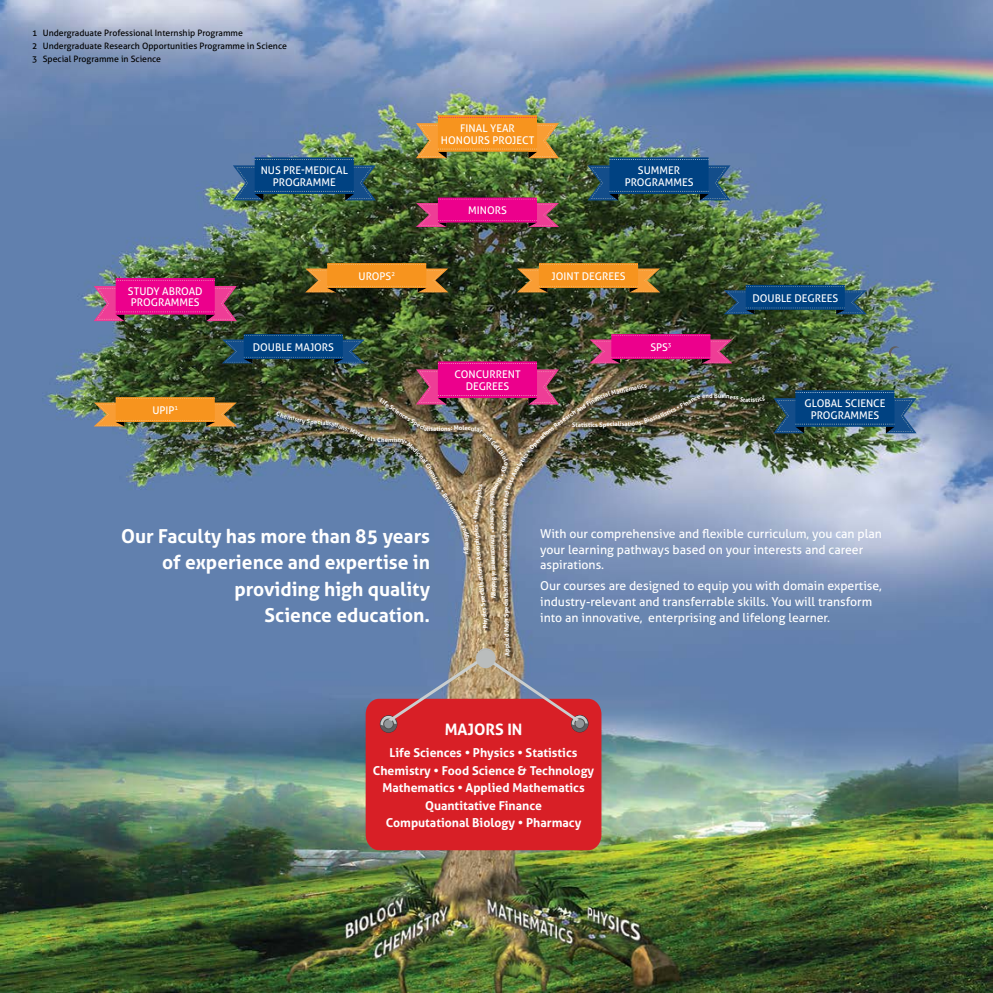
<style>
.page{position:relative;width:993px;height:993px;background:#fff}
.page>*{position:absolute;margin:0;border:0;box-sizing:border-box;transform-origin:0 0}
.t1{font:700 19.25px/26.2px "Aller";color:#fff;text-align:right}
.t2{font:700 15.75px "Aller";color:#fff}
.t3{font:12.25px/15.8px "Aller";color:#fff}
.t4{font:700 12.25px/17.5px "Aller";color:#fff;text-align:center}
.t5{font:10.67px/11.5px "Aller";color:#fff;text-align:center}
.t6{font:8.75px/13px "Aller";color:#000}
.t7{font:700 6.12px "Aller";color:#fff}
</style>
<div class="page">
<img style="left:0;top:0;width:992px;height:992px">
<div style="left:474px;top:485px;width:18px;height:147px;background:#000;opacity:.75"></div>
<div style="left:573px;top:394px;width:195px;height:37px;background:#000;opacity:.75"></div>
<svg style="left:888px;top:346px;width:11px;height:12px"></svg>
<div style="left:380px;top:399px;width:132px;height:203px;background:#000;opacity:.75"></div>
<div style="left:503px;top:385px;width:147px;height:274px;background:#000;opacity:.75"></div>
<svg style="left:416px;top:197px;width:143px;height:30px;background:#bf1e75"></svg>
<img style="left:773px;top:390px;width:143px;height:43px">
<img style="left:416px;top:115px;width:143px;height:43px">
<svg style="left:587px;top:157px;width:143px;height:43px;background:#174d76"></svg>
<img style="left:233px;top:157px;width:143px;height:43px">
<svg style="left:305px;top:263px;width:143px;height:29px;background:#c88124"></svg>
<img style="left:94px;top:278px;width:151px;height:47px">
<svg style="left:517px;top:263px;width:143px;height:29px;background:#ca8325"></svg>
<svg style="left:723px;top:285px;width:143px;height:29px;background:#154a72"></svg>
<svg style="left:365px;top:648px;width:236px;height:202px;background:#bf3c46"></svg>
<img style="left:94px;top:334px;width:670px;height:220px">
<p class="t6" style="left:32px;top:27px;width:256px">1 Undergraduate Professional Internship Programme<br>2 Undergraduate Research Opportunities Programme in Science<br>3 Special Programme in Science</p>
<p class="t5" style="left:128px;top:285px;width:76px;text-align:left">STUDY ABROAD<br>PROGRAMMES</p>
<p class="t5" style="left:152px;top:404px;width:27px">UPIP<sup>1</sup></p>
<p class="t5" style="left:261px;top:165px;width:89px">NUS PRE-MEDICAL<br>PROGRAMME</p>
<p class="t5" style="left:253px;top:341px;width:83px">DOUBLE MAJORS</p>
<p class="t5" style="left:358px;top:270px;width:38px">UROPS<sup>2</sup></p>
<p class="t7" style="left:326px;top:418px;width:3px">l</p>
<p class="t7" style="left:381px;top:435px;width:5px">h</p>
<p class="t7" style="left:388px;top:435px;width:7px">m</p>
<p class="t5" style="left:441px;top:122px;width:95px">FINAL YEAR<br>HONOURS PROJECT</p>
<p class="t5" style="left:468px;top:205px;width:40px">MINORS</p>
<p class="t5" style="left:624px;top:165px;width:70px">SUMMER<br>PROGRAMMES</p>
<p class="t5" style="left:551px;top:270px;width:75px">JOINT DEGREES</p>
<p class="t5" style="left:454px;top:368px;width:67px">CONCURRENT<br>DEGREES</p>
<p class="t7" style="left:430px;top:425px;width:19px;rotate:-2deg">sation</p>
<p class="t7" style="left:458px;top:424px;width:5px">o</p>
<p class="t7" style="left:510px;top:462px;width:5px;rotate:90deg">o</p>
<p class="t5" style="left:650px;top:341px;width:23px">SPS<sup>3</sup></p>
<p class="t7" style="left:615px;top:388px;width:19px;rotate:-13deg">athem</p>
<p class="t7" style="left:633px;top:384px;width:15px;rotate:-12deg">atics</p>
<p class="t7" style="left:572px;top:421px;width:51px;rotate:-1deg">Statistics Speciali</p>
<p class="t5" style="left:752px;top:292px;width:87px">DOUBLE DEGREES</p>
<p class="t5" style="left:804px;top:397px;width:82px">GLOBAL SCIENCE<br>PROGRAMMES</p>
<h1 class="t1" style="left:121px;top:522px;width:310px">Our Faculty has more than 85 years of experience and expertise in providing high quality<br>Science education.</h1>
<p class="t7" style="left:444px;top:488px;width:20px;rotate:57deg">• Envir</p>
<p class="t7" style="left:506px;top:475px;width:15px;rotate:118deg">•Boi</p>
<p class="t7" style="left:496px;top:507px;width:70px;rotate:88deg">Science • Environmental</p>
<p class="t7" style="left:498px;top:577px;width:23px;rotate:89deg">Biology</p>
<p class="t7" style="left:471px;top:514px;width:19px;rotate:-80deg">anoph</p>
<p class="t7" style="left:500px;top:515px;width:4px;rotate:-90deg">l</p>
<p class="t7" style="left:503px;top:655px;width:138px;rotate:-91deg">Applied Math Specialisations: Mathematical Mod</p>
<p class="t7" style="left:475px;top:560px;width:30px;rotate:-95deg">Astrophys</p>
<p class="t7" style="left:471px;top:547px;width:5px;rotate:90deg">g</p>
<p class="t7" style="left:482px;top:628px;width:68px;rotate:-96deg">Physics Specialisations:</p>
<p class="t3" style="left:540px;top:525px;width:343px">With our comprehensive and flexible curriculum, you can plan your learning pathways based on your interests and career aspirations.</p>
<p class="t3" style="left:540px;top:577px;width:343px">Our courses are designed to equip you with domain expertise, industry-relevant and transferrable skills. You will transform into an innovative, enterprising and lifelong learner.</p>
<p class="t2" style="left:444px;top:719px;width:79px">MAJORS IN</p>
<p class="t4" style="left:372px;top:743px;width:223px">Life Sciences • Physics • Statistics Chemistry • Food Science &amp; Technology Mathematics • Applied Mathematics Quantitative Finance<br>Computational Biology • Pharmacy</p>
</div>
